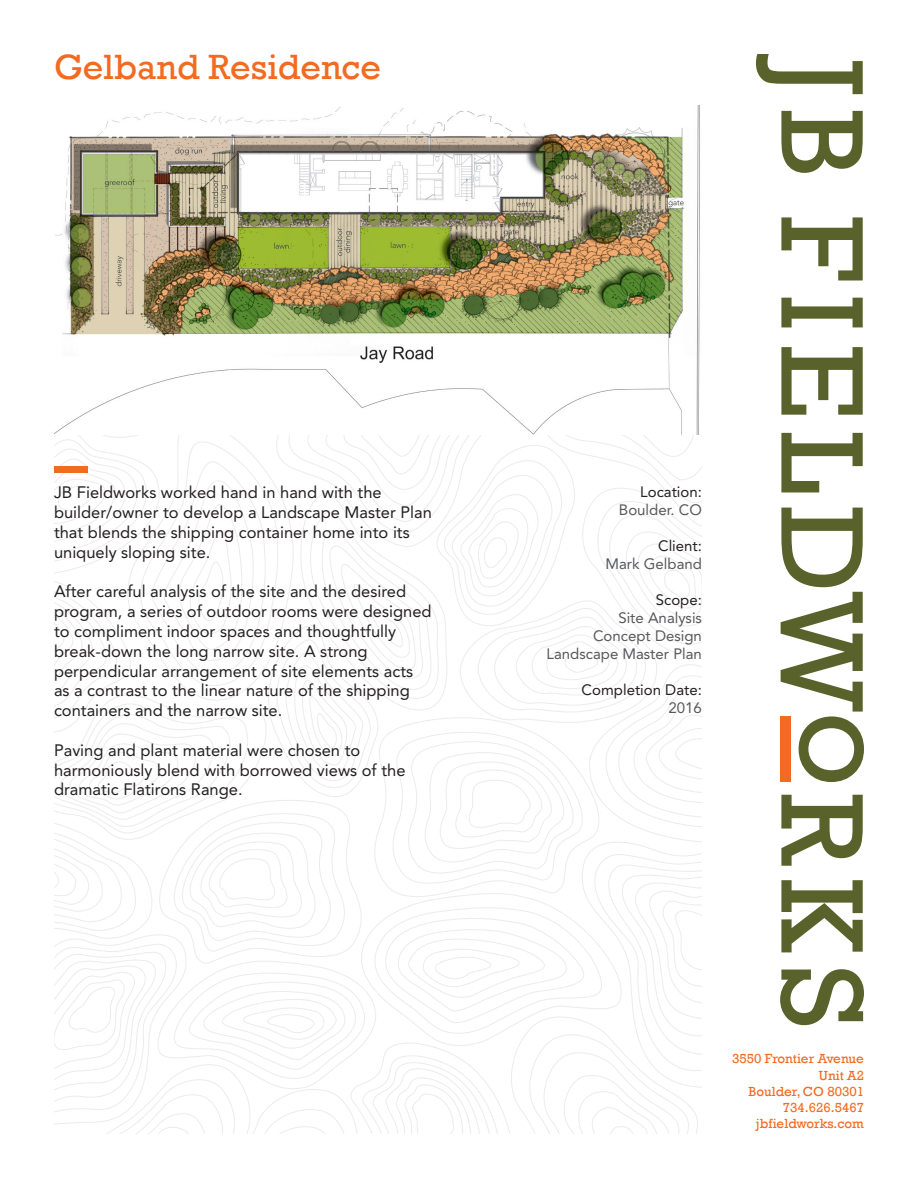
<style>
.page{position:relative;width:918px;height:1188px;background:#fff}
.page>*{position:absolute;margin:0;border:0;box-sizing:border-box;transform-origin:0 0}
.t1{font:36px "Rockwell";color:#f36a21}
.t2{font:16.5px/19.8px "Avenir";color:#231f20}
.t3{font:15px/18px "Avenir";color:#57585a;text-align:right}
.t4{font:15px "Avenir";color:#231f20}
.t5{font:13.5px/16.2px "Rockwell";color:#f36a21;text-align:right}
</style>
<div class="page">
<svg style="left:54px;top:434px;width:648px;height:700px"></svg>
<svg style="left:756px;top:54px;width:107px;height:40px"></svg>
<svg style="left:781px;top:111px;width:82px;height:62px"></svg>
<svg style="left:781px;top:217px;width:82px;height:64px"></svg>
<svg style="left:781px;top:298px;width:82px;height:29px"></svg>
<svg style="left:781px;top:347px;width:82px;height:68px"></svg>
<svg style="left:781px;top:433px;width:82px;height:59px"></svg>
<svg style="left:781px;top:508px;width:83px;height:274px"></svg>
<svg style="left:781px;top:795px;width:82px;height:71px"></svg>
<svg style="left:781px;top:880px;width:82px;height:72px"></svg>
<svg style="left:780px;top:969px;width:84px;height:56px"></svg>
<div style="left:781px;top:717px;width:10px;height:65px;background:#f36a21"></div>
<div style="left:54px;top:466px;width:33px;height:6px;background:#f36a21"></div>
<img style="left:54px;top:106px;width:646px;height:328px">
<h1 class="t1" style="left:54px;top:46px;width:329px">Gelband Residence</h1>
<p class="t2" style="left:54px;top:483px;width:380px">JB Fieldworks worked hand in hand with the builder/owner to develop a Landscape Master Plan that blends the shipping container home into its uniquely sloping site.</p>
<p class="t2" style="left:54px;top:582px;width:379px">After careful analysis of the site and the desired program, a series of outdoor rooms were designed to compliment indoor spaces and thoughtfully break-down the long narrow site. A strong perpendicular arrangement of site elements acts as a contrast to the linear nature of the shipping containers and the narrow site.</p>
<p class="t2" style="left:54px;top:740px;width:353px">Paving and plant material were chosen to harmoniously blend with borrowed views of the dramatic Flatirons Range.</p>
<p class="t4" style="left:640px;top:483px;width:63px">Location:</p>
<p class="t3" style="left:619px;top:501px;width:85px">Boulder. CO</p>
<p class="t4" style="left:658px;top:537px;width:45px">Client:</p>
<p class="t3" style="left:606px;top:555px;width:98px">Mark Gelband</p>
<p class="t4" style="left:656px;top:591px;width:48px">Scope:</p>
<p class="t3" style="left:547px;top:609px;width:157px">Site Analysis<br>Concept Design<br>Landscape Master Plan</p>
<p class="t4" style="left:582px;top:681px;width:122px">Completion Date:</p>
<p class="t3" style="left:669px;top:699px;width:35px">2016</p>
<p class="t5" style="left:732px;top:1051px;width:133px">3550 Frontier Avenue<br>Unit A2<br>Boulder, CO 80301<br>734.626.5467 jbfieldworks.com</p>
</div>
